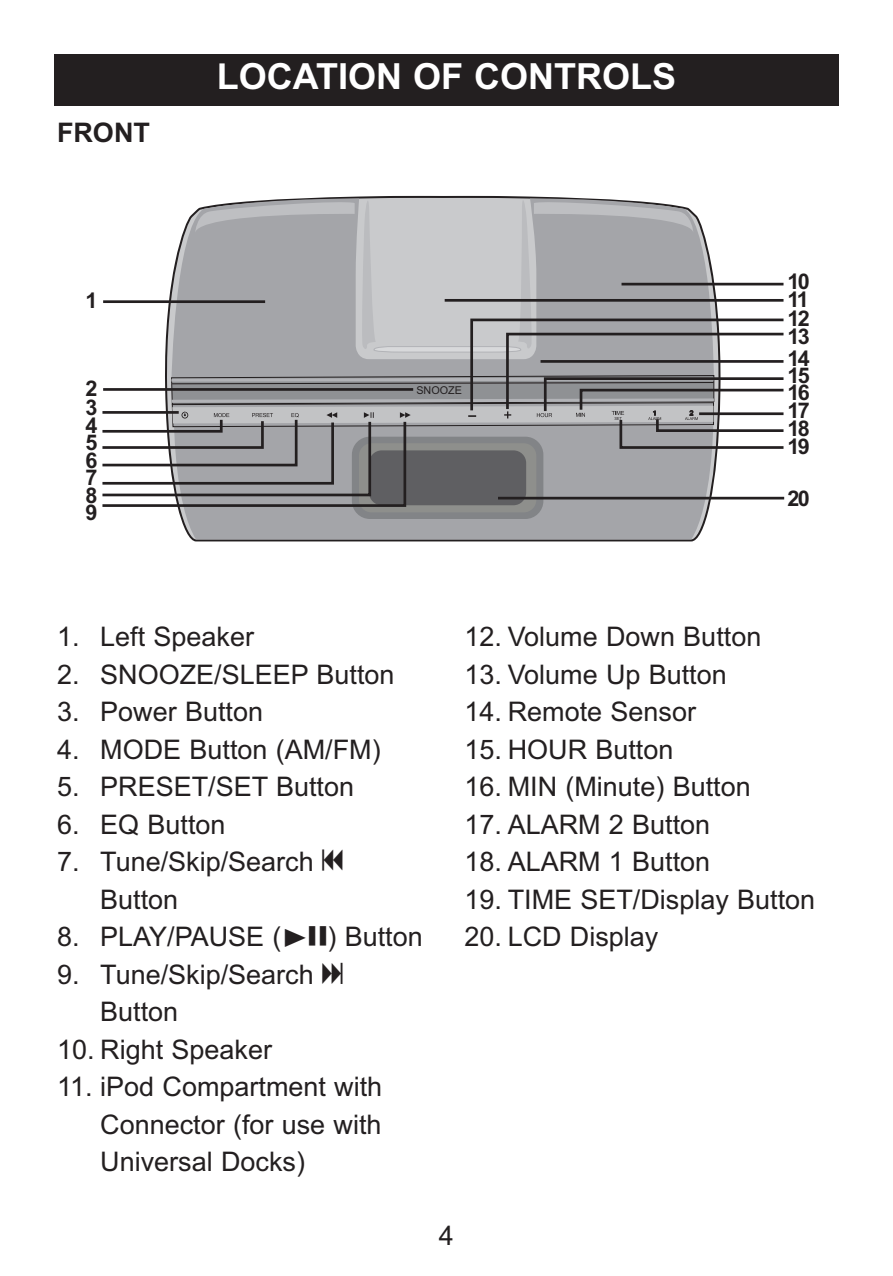
<style>
.page{position:relative;width:893px;height:1276px;background:#fff}
.page>*{position:absolute;margin:0;border:0;box-sizing:border-box;transform-origin:0 0}
.t1{font:700 36px "Arial";color:#fff}
.t2{font:27px/37.5px "Arial";color:#231f20}
.t3{font:700 27px "Arial";color:#231f20}
.t4{font:700 21.6px/17.7px "Arial";letter-spacing:-.075em;color:#231f20;text-align:justify}
.t5{font:10.8px "Arial";color:#231f20}
.s1{font-family:"Treasure Chest"}
</style>
<div class="page">
<div style="left:54px;top:54px;width:785px;height:52px;background:#231f20"></div>
<div style="left:178px;top:508px;width:531px;height:31px;background:#a4a5a9"></div>
<div style="left:352px;top:437px;width:191px;height:82px;background:#828487;border-radius:18px"></div>
<div style="left:359px;top:443px;width:177px;height:69px;background:#8e8f8c;border-radius:13px"></div>
<svg style="left:102px;top:195px;width:683px;height:313px"></svg>
<p class="t3" style="left:57px;top:117px;width:94px">FRONT</p>
<p class="t4" style="left:86px;top:292px;width:14px">1</p>
<p class="t4" style="left:86px;top:379px;width:14px">2<br>3<br>4<br>5<br>6<br>7<br>8<br>9</p>
<h1 class="t1" style="left:217px;top:56px;width:461px">LOCATION OF CONTROLS</h1>
<p class="t5" style="left:416px;top:384px;width:47px">SNOOZE</p>
<p class="t4" style="left:788px;top:272px;width:24px">10<br>11<br>12<br>13</p>
<p class="t4" style="left:788px;top:350px;width:24px">14<br>15<br>16<br>17<br>18<br>19</p>
<p class="t4" style="left:788px;top:489px;width:24px">20</p>
<p class="t2" style="left:57px;top:618px;width:199px">1. Left Speaker</p>
<p class="t2" style="left:57px;top:655px;width:339px">2. SNOOZE/SLEEP Button</p>
<p class="t2" style="left:57px;top:693px;width:208px">3. Power Button</p>
<p class="t2" style="left:57px;top:730px;width:325px">4. MODE Button (AM/FM)</p>
<p class="t2" style="left:57px;top:768px;width:299px">5. PRESET/SET Button</p>
<p class="t2" style="left:57px;top:805px;width:170px">6. EQ Button</p>
<p class="t2" style="left:100px;top:843px;width:245px;text-indent:-43px">7. Tune/Skip/Search <span class="s1">o<br></span>Button</p>
<p class="t2" style="left:57px;top:918px;width:367px">8. PLAY/PAUSE (<span class="s1">®p</span>) Button</p>
<p class="t2" style="left:100px;top:955px;width:245px;text-indent:-43px">9. Tune/Skip/Search <span class="s1">n<br></span>Button</p>
<p class="t2" style="left:57px;top:1030px;width:217px">10. Right Speaker</p>
<p class="t2" style="left:100px;top:1068px;width:284px;text-align:justify;text-indent:-43px">11. iPod Compartment with Connector (for use with Universal Docks)</p>
<p class="t2" style="left:464px;top:618px;width:298px">12. Volume Down Button</p>
<p class="t2" style="left:464px;top:655px;width:264px">13. Volume Up Button</p>
<p class="t2" style="left:464px;top:693px;width:233px">14. Remote Sensor</p>
<p class="t2" style="left:464px;top:730px;width:211px">15. HOUR Button</p>
<p class="t2" style="left:464px;top:768px;width:288px">16. MIN (Minute) Button</p>
<p class="t2" style="left:464px;top:805px;width:247px">17. ALARM 2 Button</p>
<p class="t2" style="left:464px;top:843px;width:247px">18. ALARM 1 Button</p>
<p class="t2" style="left:464px;top:880px;width:352px">19. TIME SET/Display Button</p>
<p class="t2" style="left:464px;top:918px;width:195px">20. LCD Display</p>
<p class="t2" style="left:439px;top:1216px;width:17px">4</p>
</div>
